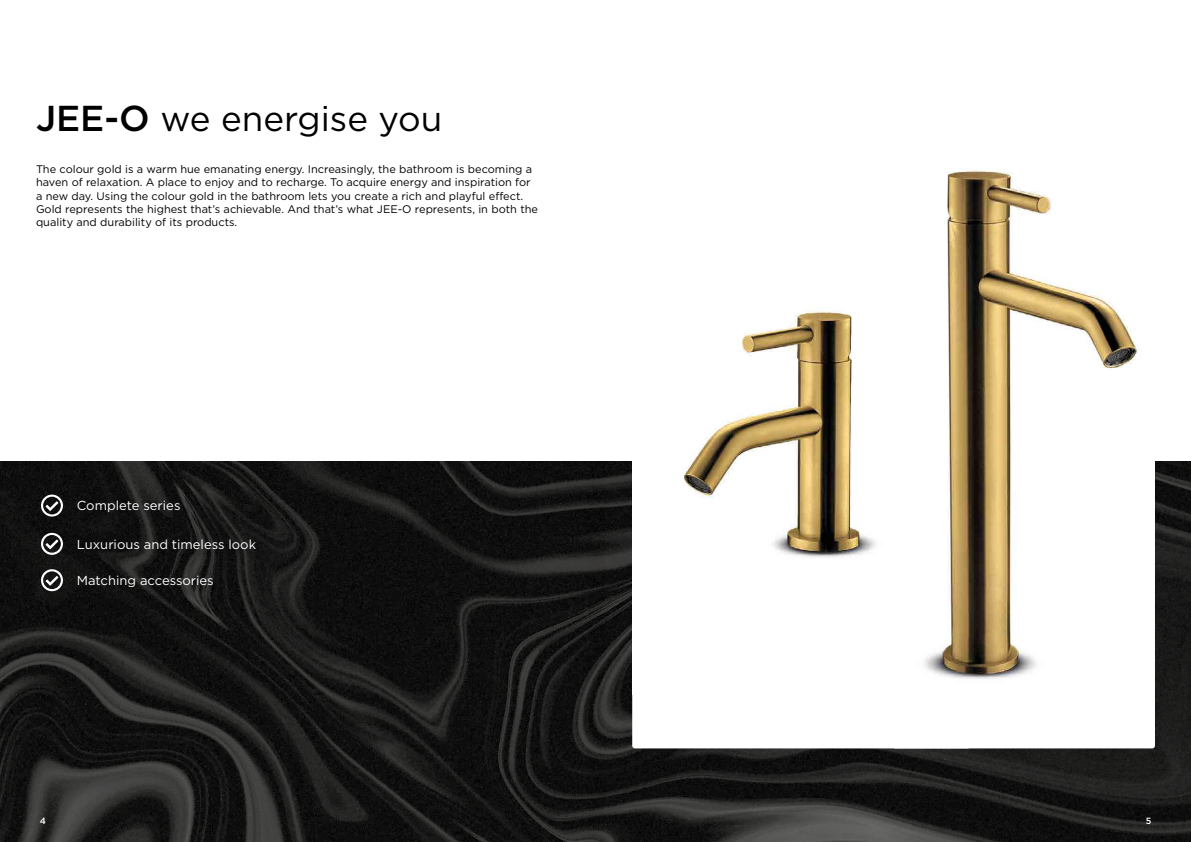
<style>
.page{position:relative;width:1191px;height:842px;background:#fff}
.page>*{position:absolute;margin:0;border:0;box-sizing:border-box;transform-origin:0 0}
.t1{font:35px "Gotham";color:#000}
.t2{font:13px "Gotham";color:#fff}
.t3{font:11px/13.2px "Gotham";color:#000}
.t4{font:500 9px "Gotham";color:#fff}
.s1{font-weight:500;font-size:36px}
</style>
<div class="page">
<img style="left:604px;top:461px;width:587px;height:381px">
<img style="left:0;top:461px;width:604px;height:381px">
<svg style="left:632px;top:694px;width:262px;height:54px"></svg>
<img style="left:632px;top:311px;width:262px;height:383px">
<svg style="left:41px;top:495px;width:22px;height:22px"></svg>
<svg style="left:41px;top:533px;width:22px;height:22px"></svg>
<svg style="left:41px;top:569px;width:22px;height:22px"></svg>
<img style="left:894px;top:170px;width:261px;height:578px">
<h1 class="t1" style="left:36px;top:96px;width:408px"><span class="s1">JEE-O</span> we energise you</h1>
<p class="t3" style="left:36px;top:162px;width:503px">The colour gold is a warm hue emanating energy. Increasingly, the bathroom is becoming a haven of relaxation. A place to enjoy and to recharge. To acquire energy and inspiration for a new day. Using the colour gold in the bathroom lets you create a rich and playful effect.<br>Gold represents the highest that’s achievable. And that’s what JEE-O represents, in both the quality and durability of its products.</p>
<p class="t2" style="left:77px;top:497px;width:105px">Complete series</p>
<p class="t2" style="left:77px;top:536px;width:181px">Luxurious and timeless look</p>
<p class="t2" style="left:77px;top:572px;width:138px">Matching accessories</p>
<p class="t4" style="left:40px;top:815px;width:8px">4</p>
<p class="t4" style="left:1145px;top:815px;width:7px">5</p>
</div>
